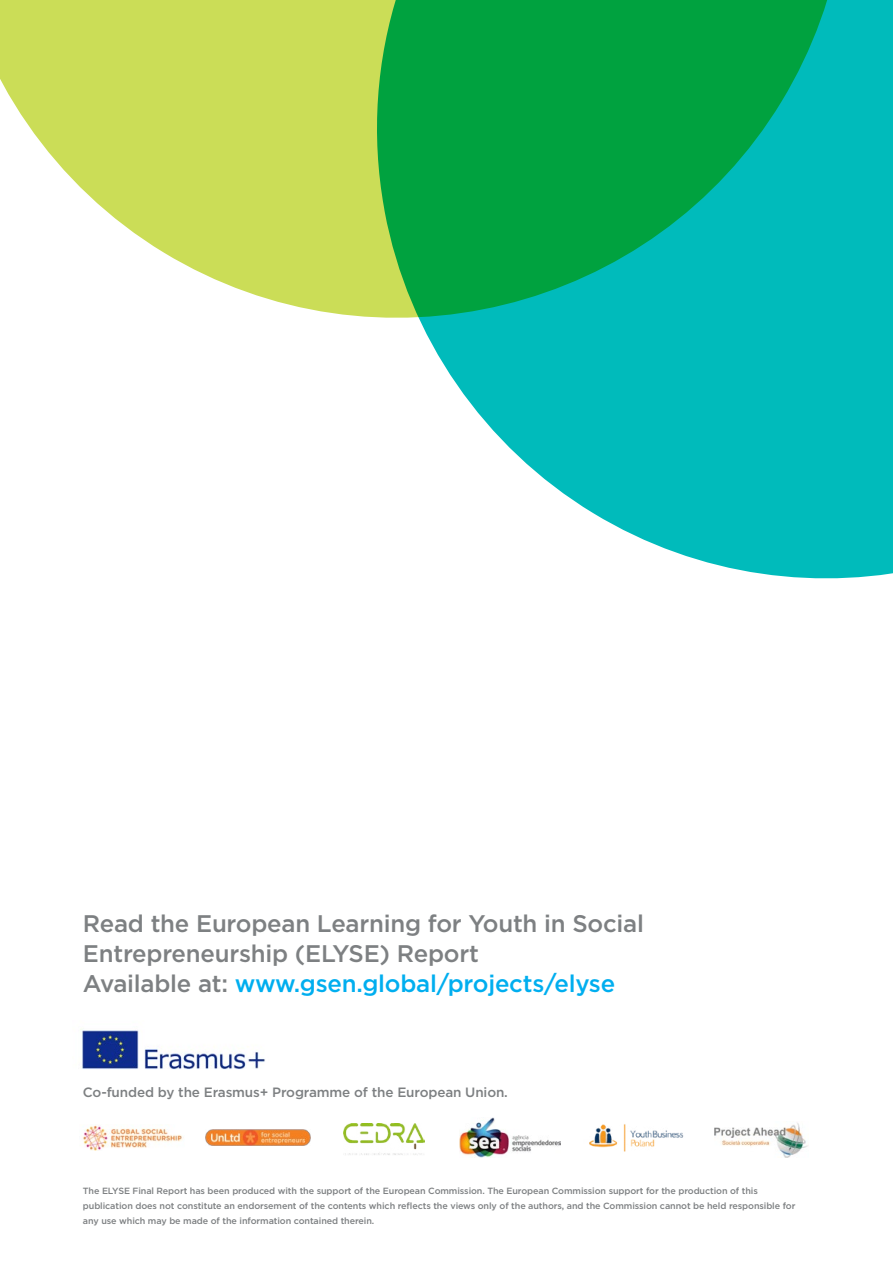
<style>
.page{position:relative;width:893px;height:1263px;background:#fff}
.page>*{position:absolute;margin:0;border:0;box-sizing:border-box;transform-origin:0 0}
.t1{font:500 24px/30px "Gotham";letter-spacing:-.01em;color:#7d8082}
.t2{font:500 13.5px "Gotham";letter-spacing:-.01em;color:#7d8082}
.t3{font:500 9px/15px "Gotham";letter-spacing:-.01em;color:#7d8082}
.s1{color:#00aeef}
</style>
<div class="page">
<img style="left:344px;top:1123px;width:80px;height:32px">
<img style="left:82px;top:1125px;width:101px;height:25px">
<img style="left:714px;top:1122px;width:95px;height:35px">
<img style="left:460px;top:1117px;width:100px;height:40px">
<img style="left:206px;top:1129px;width:105px;height:16px">
<img style="left:589px;top:1124px;width:95px;height:28px">
<img style="left:80px;top:1029px;width:185px;height:41px">
<svg style="left:0;top:0;width:371px;height:317px;fill:#cbdd57"></svg>
<svg style="left:371px;top:0;width:522px;height:579px;fill:#0bb"></svg>
<h1 class="t1" style="left:83px;top:908px;width:562px">Read the European Learning for Youth in Social<br>Entrepreneurship (ELYSE) Report<br>Available at: <span class="s1">www.gsen.global/projects/elyse</span></h1>
<h2 class="t2" style="left:83px;top:1084px;width:426px">Co-funded by the Erasmus+ Programme of the European Union.</h2>
<p class="t3" style="left:83px;top:1183px;width:714px">The ELYSE Final Report has been produced with the support of the European Commission. The European Commission support for the production of this publication does not constitute an endorsement of the contents which reflects the views only of the authors, and the Commission cannot be held responsible for any use which may be made of the information contained therein.</p>
</div>
